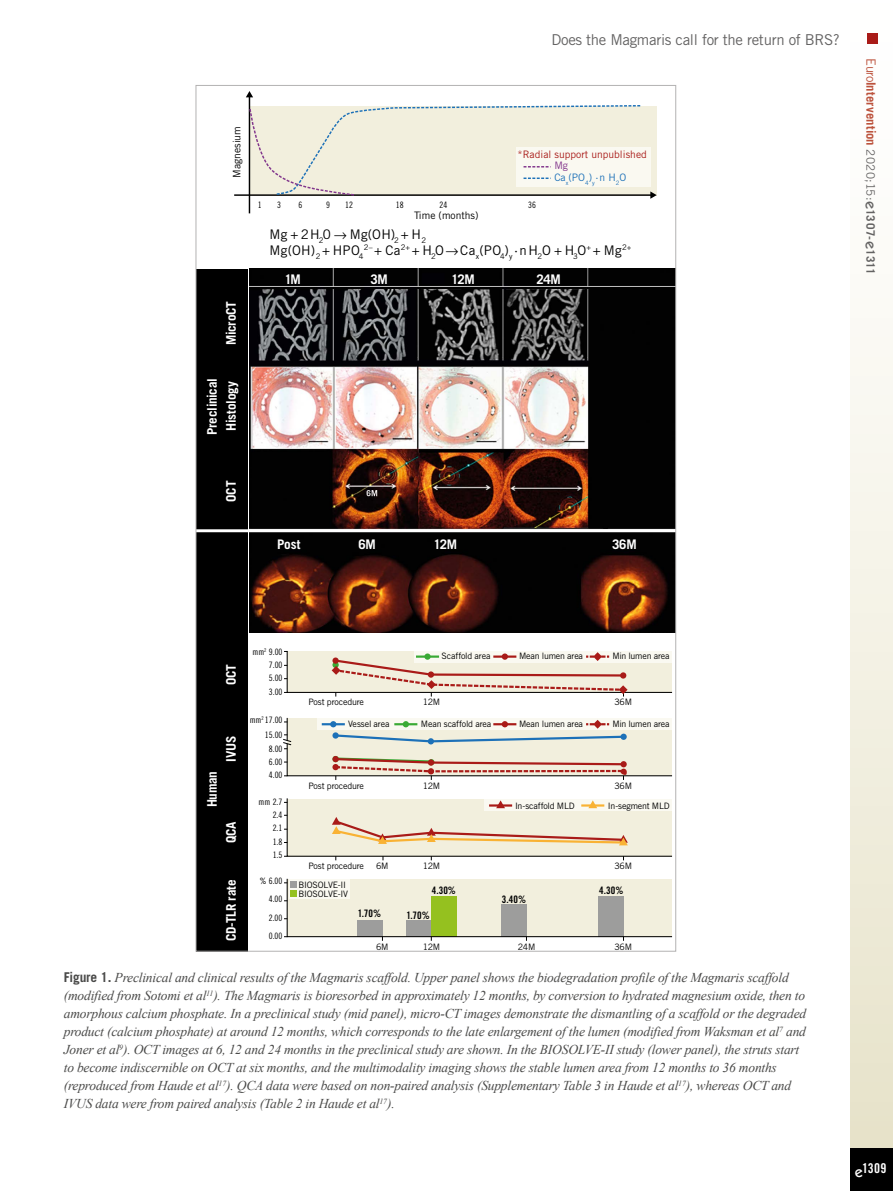
<style>
.page{position:relative;width:893px;height:1191px;background:#fff}
.page>*{position:absolute;margin:0;border:0;box-sizing:border-box;transform-origin:0 0}
.t1{font:15px "Trade Gothic LT Std";letter-spacing:-.02em;color:#646363}
.t2{font:italic 13.5px/18px "Times New Roman";letter-spacing:-.015em;color:#4a4a49}
.t3{font:13.5px "Trade Gothic LT Std Bd Cn 20";color:#fff}
.t4{font:700 13.2px "Trade Gothic LT Std";letter-spacing:-.015em;color:#fff}
.t5{font:13.2px/16.2px "Trade Gothic LT Std";letter-spacing:.02em;color:#000}
.t6{font:700 12.75px "Trade Gothic LT Std";letter-spacing:.005em;color:#bc533d}
.t7{font:10.35px "Trade Gothic LT Std Bd Cn 20";letter-spacing:.005em;color:#000}
.t8{font:10.35px "Trade Gothic LT Std";color:#a91b18}
.t9{font:10.35px "Trade Gothic LT Std";color:#000}
.t10{font:10.35px/11.7px "Trade Gothic LT Std";color:#1d71b8}
.t11{font:8.85px/8.9px "Trade Gothic LT Std";letter-spacing:-.02em;color:#000}
.t12{font:8.85px/13.8px "Trade Gothic LT Std Cn 18";color:#000;text-align:justify}
.s1{color:#82368c}
.s2{font-weight:400}
.s3{font-weight:400;font-size:11.7px;color:#646363}
.s4{font-family:"ITC Kabel Std";font-weight:500;font-size:15px;color:#646363}
.s5{font-size:11.7px;color:#646363}
.s6{font-family:"Trade Gothic LT Std";font-weight:700;font-style:normal}
.s7{font-family:"ITC Kabel Std";font-weight:500;font-size:15px}
</style>
<div class="page">
<div style="left:850px;top:0;width:43px;height:1191px;background:linear-gradient(to bottom,#fff,#e7e2c9)"></div>
<div style="left:850px;top:1148px;width:43px;height:43px;background:#000"></div>
<div style="left:867px;top:34px;width:11px;height:10px;background:#a91b18"></div>
<div style="left:249px;top:106px;width:407px;height:89px;background:#f2efdd"></div>
<div style="left:517px;top:147px;width:134px;height:40px;background:#faf9f1"></div>
<div style="left:196px;top:269px;width:51px;height:682px;background:#000"></div>
<img style="left:249px;top:268px;width:425px;height:364px">
<hr style="left:196px;top:529px;width:480px;height:3px;background:#fff">
<hr style="left:249px;top:96px;width:1px;height:117px;background:#000">
<svg style="left:246px;top:91px;width:7px;height:6px"></svg>
<hr style="left:234px;top:194px;width:417px;height:2px;background:#000">
<svg style="left:650px;top:191px;width:7px;height:8px"></svg>
<svg style="left:249px;top:104px;width:393px;height:93px"></svg>
<svg style="left:223px;top:433px;width:450px;height:347px"></svg>
<svg style="left:284px;top:798px;width:389px;height:62px"></svg>
<svg style="left:284px;top:878px;width:389px;height:62px;background:#e0e0cc"></svg>
<div style="left:291px;top:890px;width:6px;height:7px;background:#95c11f"></div>
<p class="t1" style="left:551px;top:30px;width:290px">Does the Magmaris call for the return of BRS?</p>
<p class="t9" style="left:231px;top:178px;width:53px;rotate:-90deg">Magnesium</p>
<p class="t4" style="left:223px;top:345px;width:46px;rotate:-90deg">MicroCT</p>
<p class="t4" style="left:204px;top:435px;width:58px;rotate:-90deg">Preclinical</p>
<p class="t4" style="left:223px;top:431px;width:51px;rotate:-90deg">Histology</p>
<p class="t8" style="left:518px;top:148px;width:131px">*Radial support unpublished</p>
<p class="t10" style="left:554px;top:160px;width:74px"><span class="s1">Mg<br></span>Ca<sub>x</sub>(PO<sub>4</sub>)<sub>y</sub>·n H<sub>2</sub>O</p>
<p class="t12" style="left:258px;top:198px;width:5px">1</p>
<p class="t12" style="left:277px;top:198px;width:5px">3</p>
<p class="t12" style="left:298px;top:198px;width:5px">6</p>
<p class="t12" style="left:326px;top:198px;width:5px">9</p>
<p class="t12" style="left:345px;top:198px;width:9px">12</p>
<p class="t12" style="left:396px;top:198px;width:9px">18</p>
<p class="t12" style="left:440px;top:198px;width:9px">24</p>
<p class="t12" style="left:528px;top:198px;width:9px">36</p>
<p class="t9" style="left:414px;top:209px;width:66px">Time (months)</p>
<p class="t5" style="left:270px;top:226px;width:363px">Mg +2H<sub>2</sub>0 → Mg(OH)<sub>2</sub> + H<sub>2<br></sub>Mg(OH)<sub>2</sub> + HPO<sub>4</sub><sup>2–</sup> + Ca<sup>2+</sup> + H<sub>2</sub>O→Ca<sub>x</sub>(PO<sub>4</sub>)<sub>y</sub> ·nH<sub>2</sub>O + H<sub>3</sub>O<sup>+</sup> + Mg<sup>2+</sup></p>
<p class="t4" style="left:284px;top:271px;width:18px">1M</p>
<p class="t4" style="left:371px;top:271px;width:19px">3M</p>
<p class="t4" style="left:451px;top:271px;width:25px">12M</p>
<p class="t4" style="left:536px;top:271px;width:26px">24M</p>
<p class="t4" style="left:223px;top:502px;width:23px;rotate:-90deg">OCT</p>
<p class="t4" style="left:277px;top:536px;width:25px">Post</p>
<p class="t4" style="left:358px;top:536px;width:19px">6M</p>
<p class="t4" style="left:433px;top:536px;width:25px">12M</p>
<p class="t4" style="left:612px;top:536px;width:26px">36M</p>
<p class="t6" style="left:879px;top:58px;width:218px;rotate:90deg"><span class="s2">Euro</span>Intervention <span class="s3">2020;15:</span><span class="s4">e</span><span class="s5">1307-</span><span class="s4">e</span><span class="s5">1311</span></p>
<p class="t4" style="left:223px;top:685px;width:23px;rotate:-90deg">OCT</p>
<p class="t4" style="left:204px;top:807px;width:38px;rotate:-90deg">Human</p>
<p class="t4" style="left:223px;top:761px;width:27px;rotate:-90deg">IVUS</p>
<p class="t4" style="left:223px;top:843px;width:23px;rotate:-90deg">QCA</p>
<p class="t4" style="left:223px;top:941px;width:63px;rotate:-90deg">CD-TLR rate</p>
<p class="t12" style="left:269px;top:645px;width:15px;line-height:13.2px;text-indent:-16px">mm<sup>2</sup> 9.00<br>7.00<br>5.00<br>3.00</p>
<p class="t12" style="left:250px;top:713px;width:34px;text-align:right">mm<sup>2</sup> 17.00<br>15.00<br>8.00<br>6.00<br>4.00</p>
<p class="t12" style="left:273px;top:795px;width:11px;line-height:13px;text-indent:-14px">mm 2.7<br>2.4<br>2.1<br>1.8<br>1.5</p>
<p class="t12" style="left:269px;top:871px;width:15px;line-height:18.3px;text-indent:-9px">% 6.00<br>4.00<br>2.00<br>0.00</p>
<p class="t11" style="left:442px;top:652px;width:50px">Scaffold area</p>
<p class="t11" style="left:519px;top:652px;width:65px">Mean lumen area</p>
<p class="t11" style="left:612px;top:652px;width:59px">Min lumen area</p>
<p class="t11" style="left:308px;top:698px;width:57px">Post procedure</p>
<p class="t11" style="left:423px;top:698px;width:19px">12M</p>
<p class="t11" style="left:614px;top:698px;width:19px">36M</p>
<p class="t11" style="left:348px;top:719px;width:43px">Vessel area</p>
<p class="t11" style="left:421px;top:719px;width:72px">Mean scaffold area</p>
<p class="t11" style="left:519px;top:719px;width:65px">Mean lumen area</p>
<p class="t11" style="left:612px;top:719px;width:59px">Min lumen area</p>
<p class="t11" style="left:308px;top:781px;width:57px">Post procedure</p>
<p class="t11" style="left:423px;top:781px;width:19px">12M</p>
<p class="t11" style="left:614px;top:781px;width:19px">36M</p>
<p class="t11" style="left:515px;top:801px;width:61px">In-scaffold MLD</p>
<p class="t11" style="left:608px;top:801px;width:63px">In-segment MLD</p>
<p class="t11" style="left:308px;top:861px;width:57px">Post procedure</p>
<p class="t11" style="left:423px;top:861px;width:19px">12M</p>
<p class="t11" style="left:376px;top:861px;width:14px">6M</p>
<p class="t11" style="left:614px;top:861px;width:19px">36M</p>
<p class="t11" style="left:298px;top:880px;width:51px">BIOSOLVE-II<br>BIOSOLVE-IV</p>
<p class="t7" style="left:432px;top:884px;width:26px">4.30%</p>
<p class="t7" style="left:599px;top:884px;width:26px">4.30%</p>
<p class="t7" style="left:502px;top:893px;width:26px">3.40%</p>
<p class="t7" style="left:358px;top:907px;width:25px">1.70%</p>
<p class="t7" style="left:406px;top:908px;width:25px">1.70%</p>
<p class="t11" style="left:376px;top:942px;width:14px">6M</p>
<p class="t11" style="left:423px;top:942px;width:19px">12M</p>
<p class="t11" style="left:518px;top:942px;width:19px">24M</p>
<p class="t11" style="left:614px;top:942px;width:19px">36M</p>
<p class="t2" style="left:64px;top:968px;width:744px"><span class="s6">Figure 1.</span> Preclinical and clinical results of the Magmaris scaffold. Upper panel shows the biodegradation profile of the Magmaris scaffold (modified from Sotomi et al<sup>11</sup>). The Magmaris is bioresorbed in approximately 12 months, by conversion to hydrated magnesium oxide, then to amorphous calcium phosphate. In a preclinical study (mid panel), micro-CT images demonstrate the dismantling of a scaffold or the degraded product (calcium phosphate) at around 12 months, which corresponds to the late enlargement of the lumen (modified from Waksman et al<sup>7</sup> and Joner et al<sup>9</sup>). OCT images at 6, 12 and 24 months in the preclinical study are shown. In the BIOSOLVE-II study (lower panel), the struts start to become indiscernible on OCT at six months, and the multimodality imaging shows the stable lumen area from 12 months to 36 months (reproduced from Haude et al<sup>17</sup>). QCA data were based on non-paired analysis (Supplementary Table 3 in Haude et al<sup>17</sup>), whereas OCT and IVUS data were from paired analysis (Table 2 in Haude et al<sup>17</sup>).</p>
<p class="t3" style="left:855px;top:1160px;width:33px"><span class="s7">e</span>1309</p>
</div>
